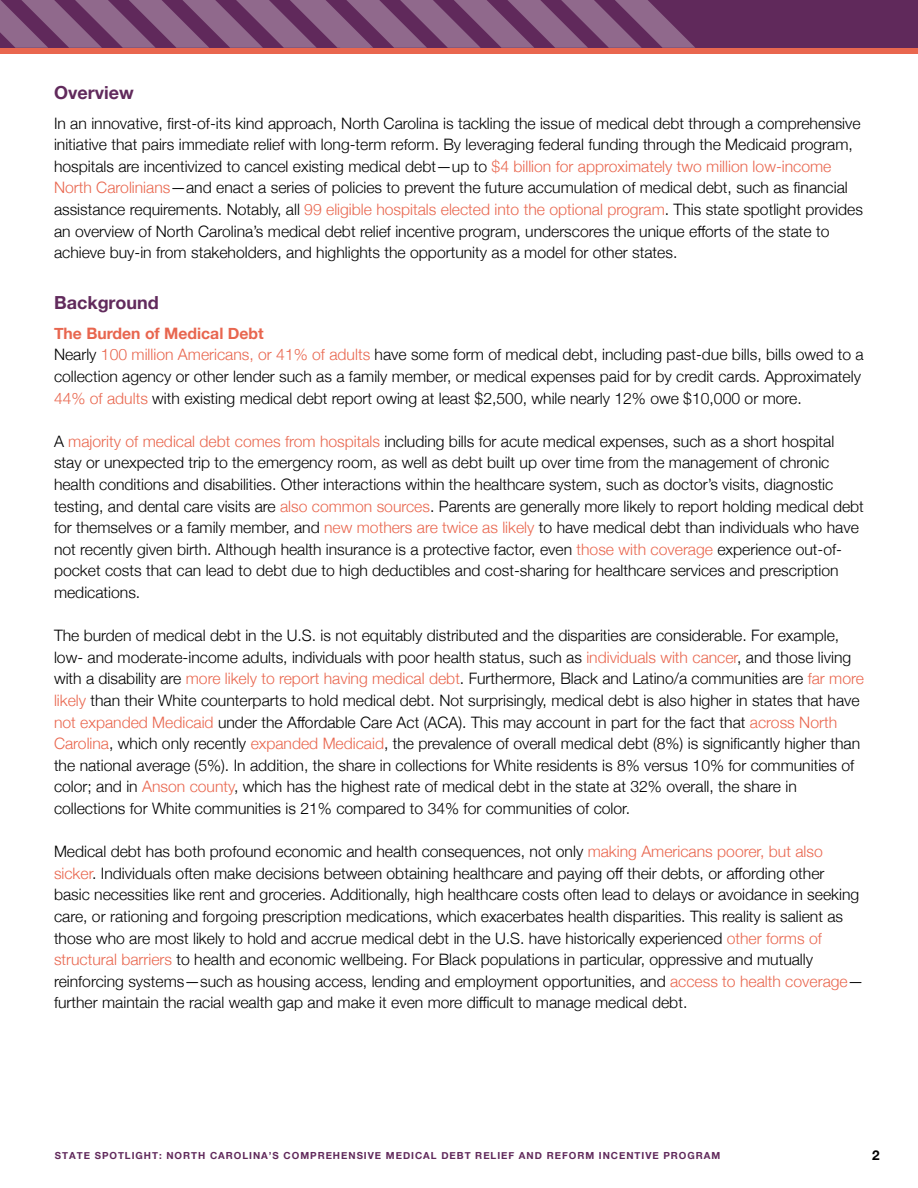
<style>
.page{position:relative;width:918px;height:1188px;background:#fff}
.page>*{position:absolute;margin:0;border:0;box-sizing:border-box;transform-origin:0 0}
.t1{font:700 18px "Helvetica Neue";color:#612a5c}
.t2{font:300 15.75px/21.6px "Helvetica Neue";color:#000}
.t3{font:700 13.5px "Helvetica Neue";color:#000}
.t4{font:700 9.75px "Helvetica Neue";letter-spacing:.1em;color:#60295b}
.s1{color:#e9674f}
.s2{font-weight:700;color:#e8664f}
</style>
<div class="page">
<div style="left:0;top:0;width:918px;height:49px;background:#60295b"></div>
<div style="left:0;top:48px;width:918px;height:5px;background:#e9674f"></div>
<svg style="left:0;top:0;width:695px;height:48px"></svg>
<p class="t1" style="left:54px;top:78px;width:81px">Overview</p>
<p class="t2" style="left:54px;top:111px;width:810px">In an innovative, first-of-its kind approach, North Carolina is tackling the issue of medical debt through a comprehensive initiative that pairs immediate relief with long-term reform. By leveraging federal funding through the Medicaid program, hospitals are incentivized to cancel existing medical debt—up to <span class="s1">$4 billion for approximately two million low-income North Carolinians</span>—and enact a series of policies to prevent the future accumulation of medical debt, such as financial assistance requirements. Notably, all <span class="s1">99 eligible hospitals elected into the optional program</span>. This state spotlight provides an overview of North Carolina’s medical debt relief incentive program, underscores the unique efforts of the state to achieve buy-in from stakeholders, and highlights the opportunity as a model for other states.</p>
<p class="t1" style="left:54px;top:288px;width:106px">Background</p>
<p class="t2" style="left:54px;top:321px;width:811px"><span class="s2">The Burden of Medical Debt<br></span>Nearly <span class="s1">100 million Americans, or 41% of adults</span> have some form of medical debt, including past-due bills, bills owed to a collection agency or other lender such as a family member, or medical expenses paid for by credit cards. Approximately <span class="s1">44% of adults</span> with existing medical debt report owing at least $2,500, while nearly 12% owe $10,000 or more.</p>
<p class="t2" style="left:54px;top:429px;width:811px">A <span class="s1">majority of medical debt comes from hospitals</span> including bills for acute medical expenses, such as a short hospital stay or unexpected trip to the emergency room, as well as debt built up over time from the management of chronic health conditions and disabilities. Other interactions within the healthcare system, such as doctor’s visits, diagnostic testing, and dental care visits are <span class="s1">also common sources</span>. Parents are generally more likely to report holding medical debt for themselves or a family member, and <span class="s1">new mothers are twice as likely</span> to have medical debt than individuals who have not recently given birth. Although health insurance is a protective factor, even <span class="s1">those with coverage</span> experience out-of&shy;pocket costs that can lead to debt due to high deductibles and cost-sharing for healthcare services and prescription medications.</p>
<p class="t2" style="left:54px;top:624px;width:812px">The burden of medical debt in the U.S. is not equitably distributed and the disparities are considerable. For example, low- and moderate-income adults, individuals with poor health status, such as <span class="s1">individuals with cancer</span>, and those living with a disability are <span class="s1">more likely to report having medical debt</span>. Furthermore, Black and Latino/a communities are <span class="s1">far more likely</span> than their White counterparts to hold medical debt. Not surprisingly, medical debt is also higher in states that have <span class="s1">not expanded Medicaid</span> under the Affordable Care Act (ACA). This may account in part for the fact that <span class="s1">across North Carolina</span>, which only recently <span class="s1">expanded Medicaid</span>, the prevalence of overall medical debt (8%) is significantly higher than the national average (5%). In addition, the share in collections for White residents is 8% versus 10% for communities of color; and in <span class="s1">Anson county</span>, which has the highest rate of medical debt in the state at 32% overall, the share in collections for White communities is 21% compared to 34% for communities of color.</p>
<p class="t2" style="left:54px;top:840px;width:811px">Medical debt has both profound economic and health consequences, not only <span class="s1">making Americans poorer, but also sicker</span>. Individuals often make decisions between obtaining healthcare and paying off their debts, or affording other basic necessities like rent and groceries. Additionally, high healthcare costs often lead to delays or avoidance in seeking care, or rationing and forgoing prescription medications, which exacerbates health disparities. This reality is salient as those who are most likely to hold and accrue medical debt in the U.S. have historically experienced <span class="s1">other forms of structural barriers</span> to health and economic wellbeing. For Black populations in particular, oppressive and mutually reinforcing systems—such as housing access, lending and employment opportunities, and <span class="s1">access to health coverage</span>— further maintain the racial wealth gap and make it even more difficult to manage medical debt.</p>
<p class="t4" style="left:55px;top:1148px;width:667px">STATE SPOTLIGHT: NORTH CAROLINA’S COMPREHENSIVE MEDICAL DEBT RELIEF AND REFORM INCENTIVE PROGRAM</p>
<p class="t3" style="left:872px;top:1144px;width:9px">2</p>
</div>
